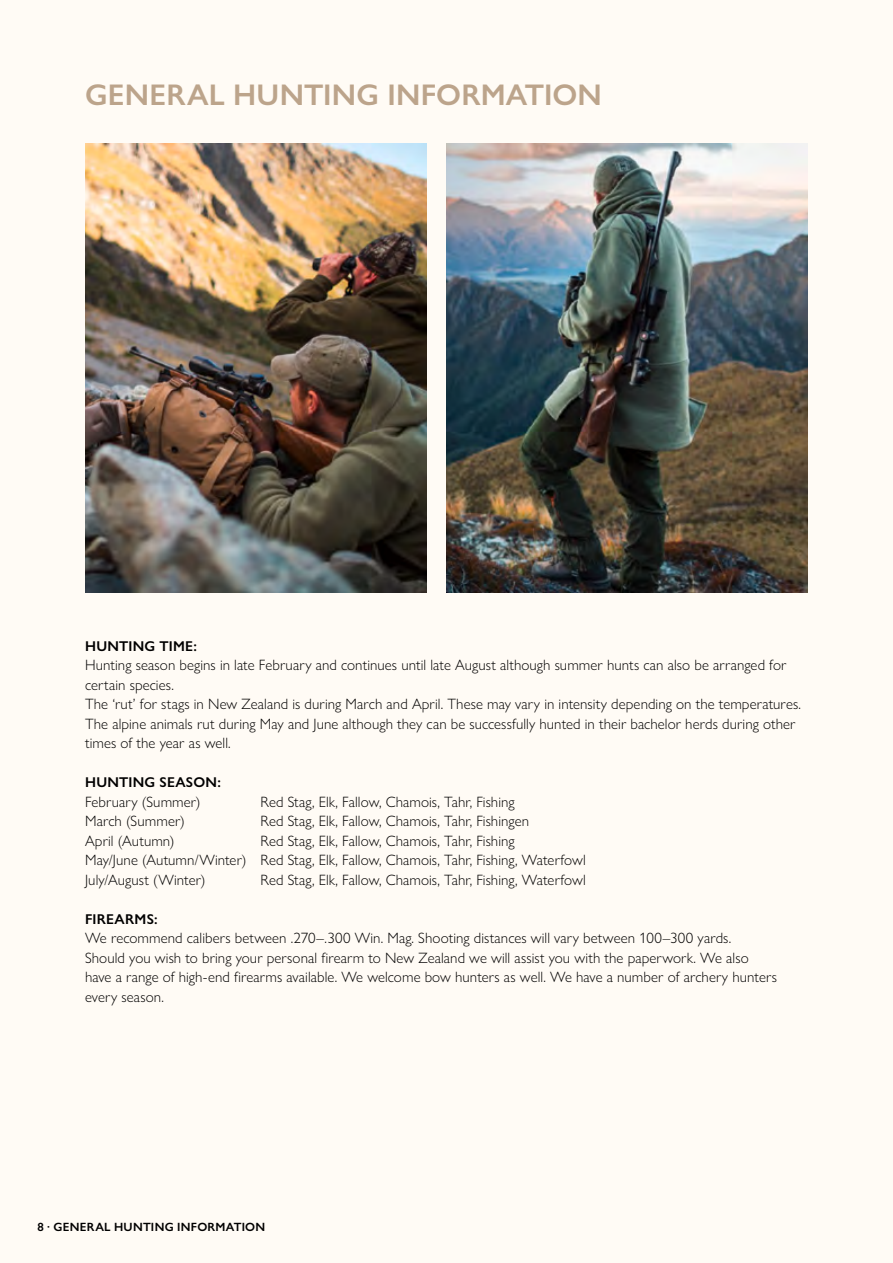
<style>
.page{position:relative;width:893px;height:1263px;background:#fffbf5}
.page>*{position:absolute;margin:0;border:0;box-sizing:border-box;transform-origin:0 0}
.t1{font:600 30px "Gill Sans Nova";letter-spacing:.005em;color:#bca48b}
.t2{font:300 15px/19.5px "Gill Sans Nova";letter-spacing:.005em;color:#000}
.t3{font:600 14.25px "Gill Sans Nova";letter-spacing:.02em;color:#000}
.t4{font:600 12px "Gill Sans Nova";letter-spacing:.025em;color:#000}
</style>
<div class="page">
<img style="left:85px;top:143px;width:341px;height:449px">
<img style="left:446px;top:143px;width:362px;height:449px">
<h1 class="t1" style="left:85px;top:76px;width:518px">GENERAL HUNTING INFORMATION</h1>
<p class="t3" style="left:85px;top:637px;width:113px">HUNTING TIME:</p>
<p class="t2" style="left:85px;top:655px;width:717px">Hunting season begins in late February and continues until late August although summer hunts can also be arranged for certain species.<br>The ‘rut’ for stags in New Zealand is during March and April. These may vary in intensity depending on the temperatures.<br>The alpine animals rut during May and June although they can be successfully hunted in their bachelor herds during other times of the year as well.</p>
<p class="t3" style="left:85px;top:773px;width:137px">HUNTING SEASON:</p>
<p class="t2" style="left:85px;top:792px;width:117px">February (Summer)</p>
<p class="t2" style="left:261px;top:792px;width:256px">Red Stag, Elk, Fallow, Chamois, Tahr, Fishing</p>
<p class="t2" style="left:85px;top:811px;width:101px">March (Summer)</p>
<p class="t2" style="left:261px;top:811px;width:270px">Red Stag, Elk, Fallow, Chamois, Tahr, Fishingen</p>
<p class="t2" style="left:85px;top:831px;width:91px">April (Autumn)</p>
<p class="t2" style="left:85px;top:831px;width:502px;text-indent:176px">Red Stag, Elk, Fallow, Chamois, Tahr, Fishing<br>May/June (Autumn/Winter) Red Stag, Elk, Fallow, Chamois, Tahr, Fishing, Waterfowl<br>July/August (Winter)</p>
<p class="t2" style="left:261px;top:870px;width:327px">Red Stag, Elk, Fallow, Chamois, Tahr, Fishing, Waterfowl</p>
<p class="t3" style="left:85px;top:910px;width:74px">FIREARM S:</p>
<p class="t2" style="left:85px;top:928px;width:693px">We recommend calibers between .270–.300 Win. Mag. Shooting distances will vary between 100–300 yards.<br>Should you wish to bring your personal firearm to New Zealand we will assist you with the paperwork. We also have a range of high-end firearms available. We welcome bow hunters as well. We have a number of archery hunters every season.</p>
<p class="t4" style="left:37px;top:1219px;width:35px">8 · GENERAL</p>
<p class="t4" style="left:114px;top:1219px;width:28px">HUNTING</p>
<p class="t4" style="left:177px;top:1219px;width:86px">INFORMATION</p>
</div>
